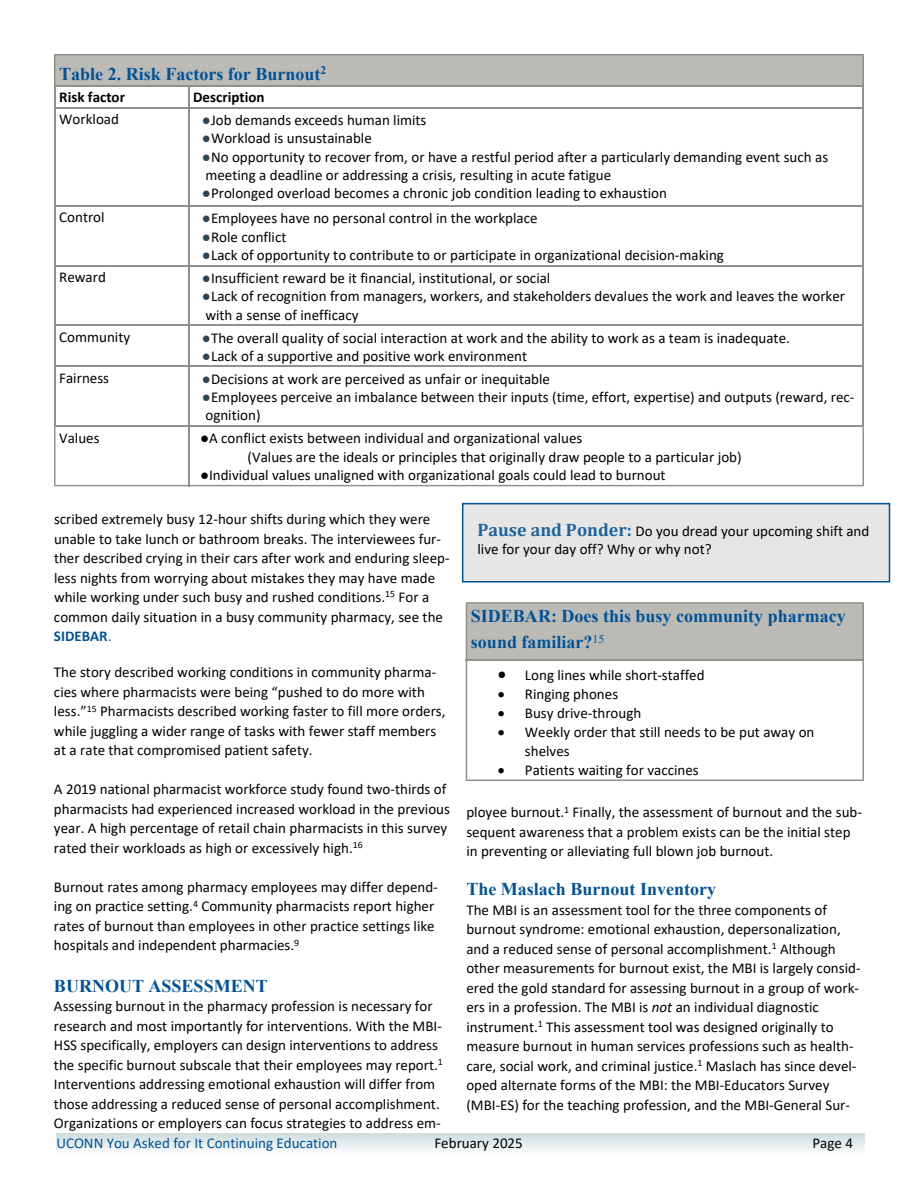
<style>
.page{position:relative;width:918px;height:1188px;background:#fff}
.page>*{position:absolute;margin:0;border:0;box-sizing:border-box;transform-origin:0 0}
.t1{font:700 18px/26px "Times New Roman";color:#005298}
.t2{font:15px/19.5px "Calibri";color:#000}
.t3{font:15px "Calibri";color:#005298}
.t4{font:700 15px "Calibri";color:#000}
.s1{font-family:"Times New Roman";color:#2e4556}
.s2{font-family:"Times New Roman";font-weight:700;color:#2e4556}
.s3{font-family:"Times New Roman"}
.s4{font-family:"Times New Roman";font-weight:700}
.s5{font-weight:700;color:#005298}
.s6{color:#005298}
.s7{font-family:"Cambria";font-weight:700;font-size:18px;color:#1c639f}
.s8{font-style:italic}
</style>
<div class="page">
<svg style="left:56px;top:1133px;width:809px;height:17px;background:#dfe9ea"></svg>
<hr style="left:54px;top:205px;width:135px;height:2px;background:#91918c">
<hr style="left:188px;top:205px;width:676px;height:2px;background:#91918c">
<hr style="left:54px;top:265px;width:135px;height:1px;background:#91918c">
<hr style="left:188px;top:265px;width:676px;height:1px;background:#91918c">
<hr style="left:54px;top:324px;width:135px;height:2px;background:#91918c">
<hr style="left:188px;top:324px;width:676px;height:2px;background:#91918c">
<hr style="left:54px;top:366px;width:135px;height:1px;background:#91918c">
<hr style="left:188px;top:366px;width:676px;height:1px;background:#91918c">
<hr style="left:54px;top:107px;width:2px;height:100px;background:#91918c">
<hr style="left:54px;top:205px;width:2px;height:61px;background:#91918c">
<hr style="left:54px;top:265px;width:2px;height:61px;background:#91918c">
<hr style="left:54px;top:324px;width:2px;height:43px;background:#91918c">
<hr style="left:54px;top:366px;width:2px;height:61px;background:#91918c">
<hr style="left:188px;top:107px;width:1px;height:100px;background:#91918c">
<hr style="left:188px;top:205px;width:1px;height:61px;background:#91918c">
<hr style="left:188px;top:265px;width:1px;height:61px;background:#91918c">
<hr style="left:188px;top:324px;width:1px;height:43px;background:#91918c">
<hr style="left:188px;top:366px;width:1px;height:61px;background:#91918c">
<svg style="left:54px;top:54px;width:810px;height:55px"></svg>
<hr style="left:862px;top:85px;width:2px;height:24px;background:#91918c">
<hr style="left:862px;top:107px;width:2px;height:100px;background:#91918c">
<hr style="left:862px;top:205px;width:2px;height:61px;background:#91918c">
<hr style="left:862px;top:265px;width:2px;height:61px;background:#91918c">
<hr style="left:862px;top:324px;width:2px;height:43px;background:#91918c">
<hr style="left:862px;top:366px;width:2px;height:61px;background:#91918c">
<svg style="left:54px;top:425px;width:810px;height:61px"></svg>
<div style="left:462px;top:503px;width:428px;height:80px;background:#e7e6e4;border:2px solid #005298"></div>
<svg style="left:466px;top:602px;width:398px;height:179px"></svg>
<p class="t1" style="left:59px;top:62px;width:269px">Table 2. Risk Factors for Burnout<sup>2</sup></p>
<p class="t4" style="left:59px;top:91px;width:67px">Risk factor</p>
<p class="t4" style="left:193px;top:91px;width:73px">Description</p>
<p class="t2" style="left:59px;top:111px;width:61px">Workload</p>
<p class="t2" style="left:202px;top:112px;width:226px"><span class="s1">●</span>Job demands exceeds human limits</p>
<p class="t2" style="left:202px;top:130px;width:171px"><span class="s1">●</span>Workload is unsustainable</p>
<p class="t2" style="left:202px;top:149px;width:628px;line-height:18.3px"><span class="s1">●</span>No opportunity to recover from, or have a restful period after a particularly demanding event such as meeting a deadline or addressing a crisis, resulting in acute fatigue</p>
<p class="t2" style="left:202px;top:185px;width:467px"><span class="s2">●</span>Prolonged overload becomes a chronic job condition leading to exhaustion</p>
<p class="t2" style="left:59px;top:209px;width:47px">Control</p>
<p class="t2" style="left:202px;top:210px;width:337px"><span class="s1">●</span>Employees have no personal control in the workplace</p>
<p class="t2" style="left:202px;top:228px;width:86px"><span class="s1">●</span>Role conflict</p>
<p class="t2" style="left:202px;top:246px;width:524px"><span class="s2">●</span>Lack of opportunity to contribute to or participate in organizational decision-making</p>
<p class="t2" style="left:59px;top:269px;width:48px">Reward</p>
<p class="t2" style="left:202px;top:269px;width:350px"><span class="s1">●</span>Insufficient reward be it financial, institutional, or social</p>
<p class="t2" style="left:202px;top:288px;width:645px;line-height:18.3px"><span class="s2">●</span>Lack of recognition from managers, workers, and stakeholders devalues the work and leaves the worker with a sense of inefficacy</p>
<p class="t2" style="left:59px;top:328px;width:72px">Community</p>
<p class="t2" style="left:202px;top:329px;width:590px"><span class="s1">●</span>The overall quality of social interaction at work and the ability to work as a team is inadequate.</p>
<p class="t2" style="left:202px;top:347px;width:327px"><span class="s2">●</span>Lack of a supportive and positive work environment</p>
<p class="t2" style="left:59px;top:369px;width:51px">Fairness</p>
<p class="t2" style="left:202px;top:370px;width:350px"><span class="s1">●</span>Decisions at work are perceived as unfair or inequitable</p>
<p class="t2" style="left:202px;top:389px;width:654px;line-height:18.3px"><span class="s2">●</span>Employees perceive an imbalance between their inputs (time, effort, expertise) and outputs (reward, rec&shy;ognition)</p>
<p class="t2" style="left:59px;top:429px;width:42px">Values</p>
<p class="t2" style="left:248px;top:431px;width:496px;line-height:18.3px;text-indent:-48px"><span class="s3">●</span>A conflict exists between individual and organizational values<br>(Values are the ideals or principles that originally draw people to a particular job)</p>
<p class="t2" style="left:200px;top:467px;width:467px"><span class="s4">●</span>Individual values unaligned with organizational goals could lead to burnout</p>
<p class="t2" style="left:54px;top:511px;width:397px">scribed extremely busy 12-hour shifts during which they were unable to take lunch or bathroom breaks. The interviewees fur&shy;ther described crying in their cars after work and enduring sleep&shy;less nights from worrying about mistakes they may have made while working under such busy and rushed conditions.<sup>15</sup> For a common daily situation in a busy community pharmacy, see the <span class="s5">SIDEBAR</span><span class="s6">.</span></p>
<p class="t2" style="left:54px;top:664px;width:393px">The story described working conditions in community pharma&shy;cies where pharmacists were being “pushed to do more with less.”<sup>15</sup> Pharmacists described working faster to fill more orders, while juggling a wider range of tasks with fewer staff members at a rate that compromised patient safety.</p>
<p class="t2" style="left:54px;top:781px;width:398px">A 2019 national pharmacist workforce study found two-thirds of pharmacists had experienced increased workload in the previous year. A high percentage of retail chain pharmacists in this survey rated their workloads as high or excessively high.<sup>16</sup></p>
<p class="t2" style="left:54px;top:878px;width:385px">Burnout rates among pharmacy employees may differ depend&shy;ing on practice setting.<sup>4</sup> Community pharmacists report higher rates of burnout than employees in other practice settings like hospitals and independent pharmacies.<sup>9</sup></p>
<p class="t1" style="left:54px;top:975px;width:215px">BURNOUT ASSESSMENT</p>
<p class="t2" style="left:54px;top:998px;width:390px">Assessing burnout in the pharmacy profession is necessary for research and most importantly for interventions. With the MBI-HSS specifically, employers can design interventions to address the specific burnout subscale that their employees may report.<sup>1<br></sup>Interventions addressing emotional exhaustion will differ from those addressing a reduced sense of personal accomplishment.<br>Organizations or employers can focus strategies to address em-</p>
<p class="t2" style="left:478px;top:523px;width:393px;line-height:18.3px"><span class="s7">Pause and Ponder:</span> Do you dread your upcoming shift and live for your day off? Why or why not?</p>
<p class="t1" style="left:471px;top:605px;width:376px">SIDEBAR: Does this busy community pharmacy sound familiar?<sup>15</sup></p>
<p class="t2" style="left:525px;top:667px;width:291px;line-height:18.9px">Long lines while short-staffed<br>Ringing phones<br>Busy drive-through<br>Weekly order that still needs to be put away on shelves<br>Patients waiting for vaccines</p>
<p class="t2" style="left:466px;top:804px;width:397px">ployee burnout.<sup>1</sup> Finally, the assessment of burnout and the sub&shy;sequent awareness that a problem exists can be the initial step in preventing or alleviating full blown job burnout.</p>
<p class="t1" style="left:466px;top:878px;width:251px">The Maslach Burnout Inventory</p>
<p class="t2" style="left:466px;top:901px;width:396px">The MBI is an assessment tool for the three components of burnout syndrome: emotional exhaustion, depersonalization, and a reduced sense of personal accomplishment.<sup>1</sup> Although other measurements for burnout exist, the MBI is largely consid&shy;ered the gold standard for assessing burnout in a group of work&shy;ers in a profession. The MBI is <span class="s8">not</span> an individual diagnostic instrument.<sup>1</sup> This assessment tool was designed originally to measure burnout in human services professions such as health&shy;care, social work, and criminal justice.<sup>1</sup> Maslach has since devel&shy;oped alternate forms of the MBI: the MBI-Educators Survey (MBI-ES) for the teaching profession, and the MBI-General Sur-</p>
<p class="t3" style="left:56px;top:1137px;width:283px">UCONN You Asked for It Continuing Education</p>
<p class="t2" style="left:434px;top:1135px;width:90px">February 2025</p>
<p class="t2" style="left:812px;top:1135px;width:42px">Page 4</p>
</div>
